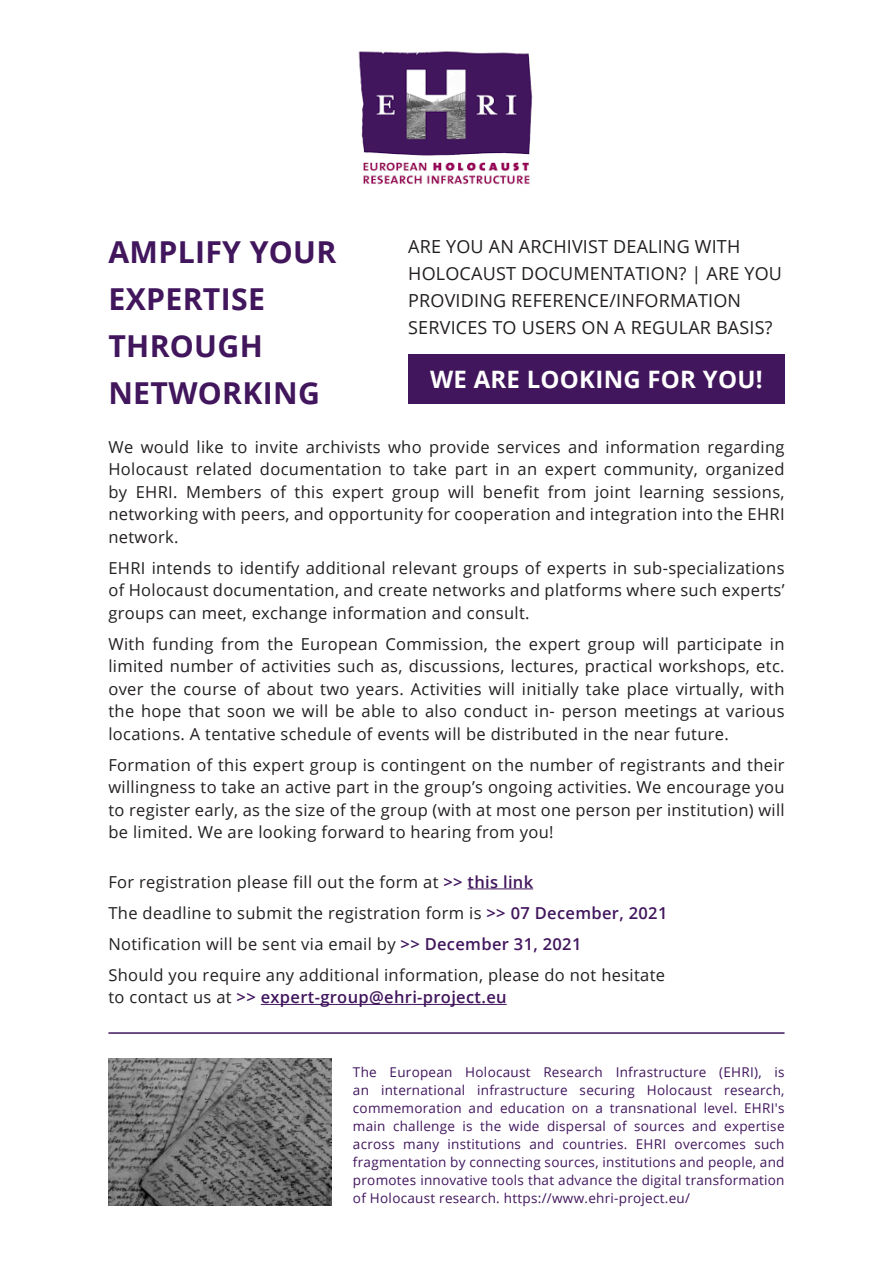
<style>
.page{position:relative;width:893px;height:1263px;background:#fff}
.page>*{position:absolute;margin:0;border:0;box-sizing:border-box;transform-origin:0 0}
.t1{font:700 30.3px/47px "Open Sans";letter-spacing:.01em;color:#41165d}
.t2{font:700 24px "Open Sans";letter-spacing:.01em;color:#fff}
.t3{font:18px/27px "Open Sans";letter-spacing:.01em;color:#231f20}
.t4{font:16.5px/22.5px "Open Sans";letter-spacing:.02em;color:#231f20}
.t5{font:600 16.5px "Open Sans";letter-spacing:.02em;color:#41165d}
.t6{font:13.5px/18px "Open Sans";letter-spacing:.02em;color:#41165d}
.s1{font-weight:600;color:#41165d}
.s2{font-weight:400;color:#231f20}
</style>
<div class="page">
<img style="left:108px;top:1059px;width:224px;height:147px">
<img style="left:359px;top:51px;width:174px;height:134px">
<hr style="left:468px;top:888px;width:65px;height:1px;background:#41165d">
<hr style="left:261px;top:1004px;width:246px;height:1px;background:#41165d">
<div style="left:408px;top:354px;width:376px;height:50px;background:#41165d"></div>
<hr style="left:108px;top:1032px;width:676px;height:2px;background:#41165d">
<p class="t1" style="left:108px;top:227px;width:229px">AMPLIFY YOUR<br>EXPERTISE</p>
<p class="t1" style="left:108px;top:321px;width:156px">THROUGH</p>
<p class="t1" style="left:108px;top:368px;width:213px">NETWORKING</p>
<p class="t3" style="left:408px;top:233px;width:375px">ARE YOU AN ARCHIVIST DEALING WITH HOLOCAUST DOCUMENTATION? | ARE YOU PROVIDING REFERENCE/INFORMATION SERVICES TO USERS ON A REGULAR BASIS?</p>
<p class="t2" style="left:430px;top:362px;width:334px">WE ARE LOOKING FOR YOU!</p>
<p class="t4" style="left:108px;top:435px;width:678px;text-align:right">We would like to invite archivists who provide services and information regarding organized</p>
<p class="t4" style="left:108px;top:458px;width:81px">Holocaust</p>
<p class="t4" style="left:196px;top:458px;width:58px">related</p>
<p class="t4" style="left:260px;top:458px;width:123px">documentation</p>
<p class="t4" style="left:413px;top:458px;width:35px">take</p>
<p class="t4" style="left:495px;top:458px;width:16px">in</p>
<p class="t4" style="left:604px;top:458px;width:96px">community,</p>
<p class="t4" style="left:389px;top:458px;width:18px">to</p>
<p class="t4" style="left:455px;top:458px;width:34px">part</p>
<p class="t4" style="left:545px;top:458px;width:53px">expert</p>
<p class="t4" style="left:517px;top:458px;width:21px">an</p>
<p class="t4" style="left:270px;top:480px;width:17px">of</p>
<p class="t4" style="left:483px;top:480px;width:58px">benefit</p>
<p class="t4" style="left:548px;top:480px;width:40px">from</p>
<p class="t4" style="left:108px;top:480px;width:678px">by<br>networking with peers, and opportunity for cooperation and integration into the EHRI network.</p>
<p class="t4" style="left:108px;top:556px;width:678px;text-align:justify">EHRI intends to identify additional relevant groups of experts in sub-specializations of Holocaust documentation, and create networks and platforms where such experts‘ groups can meet, exchange information and consult.</p>
<p class="t4" style="left:770px;top:632px;width:16px">in</p>
<p class="t4" style="left:186px;top:480px;width:77px">Members</p>
<p class="t4" style="left:295px;top:480px;width:30px">this</p>
<p class="t4" style="left:448px;top:480px;width:28px">will</p>
<p class="t4" style="left:639px;top:480px;width:67px">learning</p>
<p class="t4" style="left:595px;top:480px;width:37px">joint</p>
<p class="t4" style="left:713px;top:480px;width:73px">sessions,</p>
<p class="t4" style="left:136px;top:480px;width:43px">EHRI.</p>
<p class="t4" style="left:332px;top:480px;width:53px">expert</p>
<p class="t4" style="left:392px;top:480px;width:49px">group</p>
<p class="t4" style="left:152px;top:632px;width:63px">funding</p>
<p class="t4" style="left:221px;top:632px;width:40px">from</p>
<p class="t4" style="left:108px;top:632px;width:678px">With<br>limited number of activities such as, discussions, lectures, practical workshops, etc. over the course of about two years. Activities will initially take place virtually, with the hope that soon we will be able to also conduct in- person meetings at various locations A. tentative schedule of events will be distributed in the near future.</p>
<p class="t4" style="left:108px;top:753px;width:678px;text-align:justify">Formation of this expert group is contingent on the number of registrants and their willingness to take an active part in the group s’ ongoing activities. We encourage you to register early, as the size of the group (with at most one person per institution) will be limited. We are looking forward to hearing from you!</p>
<p class="t4" style="left:108px;top:870px;width:426px">For registration please fill out the form at <span class="s1">&gt;&gt; this link</span></p>
<p class="t4" style="left:108px;top:901px;width:560px">The deadline to submit the registration form is <span class="s1">&gt;&gt; 07 December, 2021</span></p>
<p class="t4" style="left:108px;top:932px;width:474px">Notification will be sent via email by <span class="s1">&gt;&gt; December 31, 2021</span></p>
<p class="t4" style="left:108px;top:963px;width:558px">Should you require any additional information, please do not hesitate</p>
<p class="t5" style="left:108px;top:986px;width:400px"><span class="s2">to contact us at</span> &gt;&gt; expert-group@ehri-project.eu</p>
<p class="t4" style="left:267px;top:632px;width:27px">the</p>
<p class="t4" style="left:495px;top:632px;width:27px">the</p>
<p class="t4" style="left:643px;top:632px;width:28px">will</p>
<p class="t4" style="left:385px;top:632px;width:104px">Commission,</p>
<p class="t4" style="left:677px;top:632px;width:87px">participate</p>
<p class="t4" style="left:301px;top:632px;width:78px">European</p>
<p class="t4" style="left:529px;top:632px;width:53px">expert</p>
<p class="t4" style="left:588px;top:632px;width:49px">group</p>
<p class="t6" style="left:353px;top:1062px;width:25px">The</p>
<p class="t6" style="left:390px;top:1062px;width:64px">European</p>
<p class="t6" style="left:465px;top:1062px;width:67px">Holocaust</p>
<p class="t6" style="left:543px;top:1062px;width:61px">Research</p>
<p class="t6" style="left:616px;top:1062px;width:92px">Infrastructure</p>
<p class="t6" style="left:719px;top:1062px;width:44px">(EHRI ,)</p>
<p class="t6" style="left:774px;top:1062px;width:12px">is</p>
<p class="t6" style="left:353px;top:1080px;width:18px">an</p>
<p class="t6" style="left:381px;top:1080px;width:86px">international</p>
<p class="t6" style="left:477px;top:1080px;width:92px">infrastructure</p>
<p class="t6" style="left:580px;top:1080px;width:57px">securing</p>
<p class="t6" style="left:647px;top:1080px;width:67px">Holocaust</p>
<p class="t6" style="left:724px;top:1080px;width:62px">research,</p>
<p class="t6" style="left:353px;top:1098px;width:110px">commemoration</p>
<p class="t6" style="left:469px;top:1098px;width:26px">and</p>
<p class="t6" style="left:500px;top:1098px;width:66px">education</p>
<p class="t6" style="left:572px;top:1098px;width:18px">on</p>
<p class="t6" style="left:595px;top:1098px;width:9px">a</p>
<p class="t6" style="left:610px;top:1098px;width:89px">transnational</p>
<p class="t6" style="left:704px;top:1098px;width:35px">level.</p>
<p class="t6" style="left:744px;top:1098px;width:42px">EHRI s'</p>
<p class="t6" style="left:353px;top:1116px;width:34px">main</p>
<p class="t6" style="left:393px;top:1116px;width:64px">challenge</p>
<p class="t6" style="left:463px;top:1116px;width:12px">is</p>
<p class="t6" style="left:480px;top:1116px;width:23px">the</p>
<p class="t6" style="left:509px;top:1116px;width:32px">wide</p>
<p class="t6" style="left:547px;top:1116px;width:61px">dispersal</p>
<p class="t6" style="left:614px;top:1116px;width:15px">of</p>
<p class="t6" style="left:634px;top:1116px;width:52px">sources</p>
<p class="t6" style="left:692px;top:1116px;width:26px">and</p>
<p class="t6" style="left:724px;top:1116px;width:62px">expertise</p>
<p class="t6" style="left:529px;top:1134px;width:26px">and</p>
<p class="t6" style="left:754px;top:1134px;width:32px">such</p>
<p class="t6" style="left:448px;top:1134px;width:75px">institutions</p>
<p class="t6" style="left:562px;top:1134px;width:66px">countries.</p>
<p class="t6" style="left:636px;top:1134px;width:32px">EHRI</p>
<p class="t6" style="left:353px;top:1134px;width:433px">across<br>fragmentation by connecting sources, institutions and people, and promotes innovative tools that advance the digital transformation of Holocaust research. https://www.ehri-project.eu/</p>
<p class="t6" style="left:403px;top:1134px;width:37px">many</p>
<p class="t6" style="left:675px;top:1134px;width:73px">overcomes</p>
</div>
